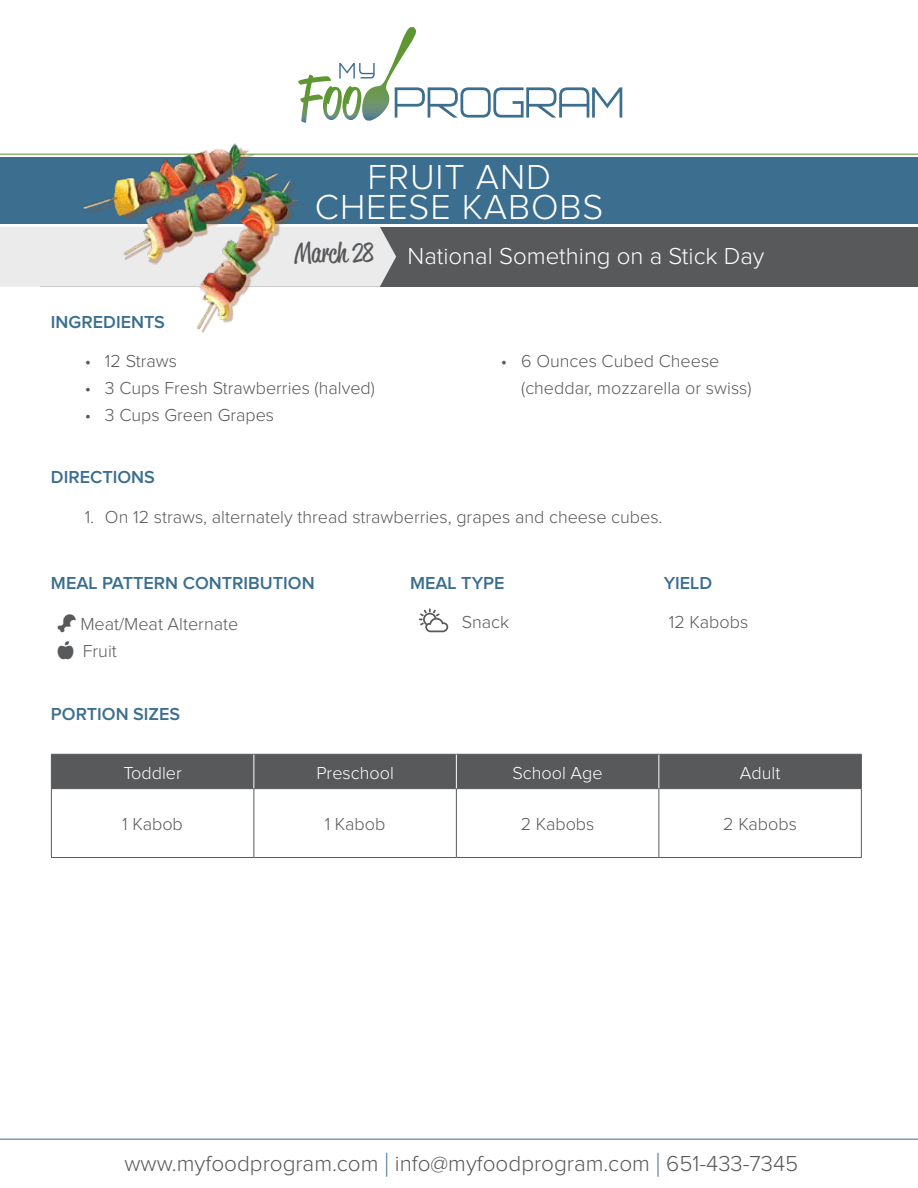
<style>
.page{position:relative;width:918px;height:1188px;background:#fff}
.page>*{position:absolute;margin:0;border:0;box-sizing:border-box;transform-origin:0 0}
.t1{font:300 36px/30px "Proxima Nova";letter-spacing:.025em;color:#fff;text-align:center}
.t2{font:27px "Reklame Script";color:#58595b}
.t3{font:300 24px "Proxima Nova";color:#fff}
.t4{font:300 22.5px "Proxima Nova";color:#58595b}
.t5{font:300 18px/27px "Proxima Nova";color:#58595b}
.t6{font:600 18px "Proxima Nova";color:#3b6e8f}
.t7{font:300 18px "Proxima Nova";color:#fff}
.s1{font-size:33.75px;color:#3b6e8f}
</style>
<div class="page">
<div style="left:41px;top:227px;width:877px;height:59px;background:#58595b"></div>
<div style="left:0;top:227px;width:396px;height:60px;background:#ebebec"></div>
<div style="left:0;top:157px;width:918px;height:67px;background:#3b6e8f"></div>
<hr style="left:0;top:154px;width:918px;height:1px;background:#5e9732">
<hr style="left:0;top:1139px;width:918px;height:1px;background:#3b6e8f">
<svg style="left:298px;top:27px;width:324px;height:94px"></svg>
<div style="left:52px;top:755px;width:809px;height:33px;background:#58595b"></div>
<hr style="left:51px;top:754px;width:203px;height:1px;background:#58595b">
<hr style="left:51px;top:755px;width:1px;height:33px;background:#58595b">
<hr style="left:254px;top:754px;width:202px;height:1px;background:#58595b">
<hr style="left:456px;top:754px;width:203px;height:1px;background:#58595b">
<hr style="left:659px;top:754px;width:203px;height:1px;background:#58595b">
<hr style="left:861px;top:755px;width:1px;height:33px;background:#58595b">
<hr style="left:51px;top:788px;width:203px;height:1px;background:#58595b">
<hr style="left:51px;top:789px;width:1px;height:68px;background:#58595b">
<hr style="left:254px;top:788px;width:202px;height:1px;background:#58595b">
<hr style="left:253px;top:789px;width:1px;height:68px;background:#58595b">
<hr style="left:456px;top:788px;width:203px;height:1px;background:#58595b">
<hr style="left:456px;top:789px;width:1px;height:68px;background:#58595b">
<hr style="left:659px;top:788px;width:203px;height:1px;background:#58595b">
<hr style="left:658px;top:789px;width:1px;height:68px;background:#58595b">
<hr style="left:861px;top:789px;width:1px;height:68px;background:#58595b">
<hr style="left:51px;top:857px;width:203px;height:1px;background:#58595b">
<hr style="left:254px;top:857px;width:202px;height:1px;background:#58595b">
<hr style="left:456px;top:857px;width:203px;height:1px;background:#58595b">
<hr style="left:659px;top:857px;width:203px;height:1px;background:#58595b">
<hr style="left:253px;top:755px;width:1px;height:33px;background:#fff">
<hr style="left:456px;top:755px;width:1px;height:33px;background:#fff">
<hr style="left:658px;top:755px;width:1px;height:33px;background:#fff">
<img style="left:71px;top:112px;width:243px;height:221px">
<svg style="left:419px;top:608px;width:29px;height:24px"></svg>
<h1 class="t1" style="left:315px;top:164px;width:290px">FRUIT AND<br>CHEESE KABOBS</h1>
<p class="t6" style="left:51px;top:314px;width:116px">INGREDIENTS</p>
<h2 class="t2" style="left:295px;top:235px;width:80px">March 28</h2>
<h3 class="t3" style="left:408px;top:245px;width:358px">National Something on a Stick Day</h3>
<p class="t5" style="left:85px;top:348px;width:94px">• 12 Straws</p>
<p class="t5" style="left:85px;top:375px;width:292px">• 3 Cups Fresh Strawberries (halved)</p>
<p class="t5" style="left:85px;top:402px;width:191px">• 3 Cups Green Grapes</p>
<p class="t6" style="left:51px;top:469px;width:105px">DIRECTIONS</p>
<p class="t5" style="left:521px;top:348px;width:232px;text-indent:-20px">• 6 Ounces Cubed Cheese (cheddar, mozzarella or swiss)</p>
<p class="t5" style="left:85px;top:504px;width:579px">1. On 12 straws, alternately thread strawberries, grapes and cheese cubes.</p>
<p class="t6" style="left:51px;top:575px;width:265px">MEAL PATTERN CONTRIBUTION</p>
<p class="t6" style="left:410px;top:575px;width:96px">MEAL TYPE</p>
<p class="t6" style="left:664px;top:575px;width:50px">YIELD</p>
<p class="t5" style="left:462px;top:610px;width:49px">Snack</p>
<p class="t5" style="left:80px;top:611px;width:159px">Meat/Meat Alternate<br>Fruit</p>
<p class="t5" style="left:669px;top:610px;width:81px">12 Kabobs</p>
<p class="t6" style="left:51px;top:706px;width:131px">PORTION SIZES</p>
<p class="t7" style="left:123px;top:764px;width:60px">Toddler</p>
<p class="t7" style="left:316px;top:764px;width:79px">Preschool</p>
<p class="t7" style="left:512px;top:764px;width:92px">School Age</p>
<p class="t7" style="left:740px;top:764px;width:42px">Adult</p>
<p class="t5" style="left:122px;top:811px;width:62px">1 Kabob</p>
<p class="t5" style="left:325px;top:811px;width:62px">1 Kabob</p>
<p class="t5" style="left:521px;top:811px;width:75px">2 Kabobs</p>
<p class="t5" style="left:723px;top:811px;width:75px">2 Kabobs</p>
<p class="t4" style="left:124px;top:1153px;width:675px">www.myfoodprogram.com <span class="s1">|</span> info@myfoodprogram.com <span class="s1">|</span> 651-433-7345</p>
</div>
